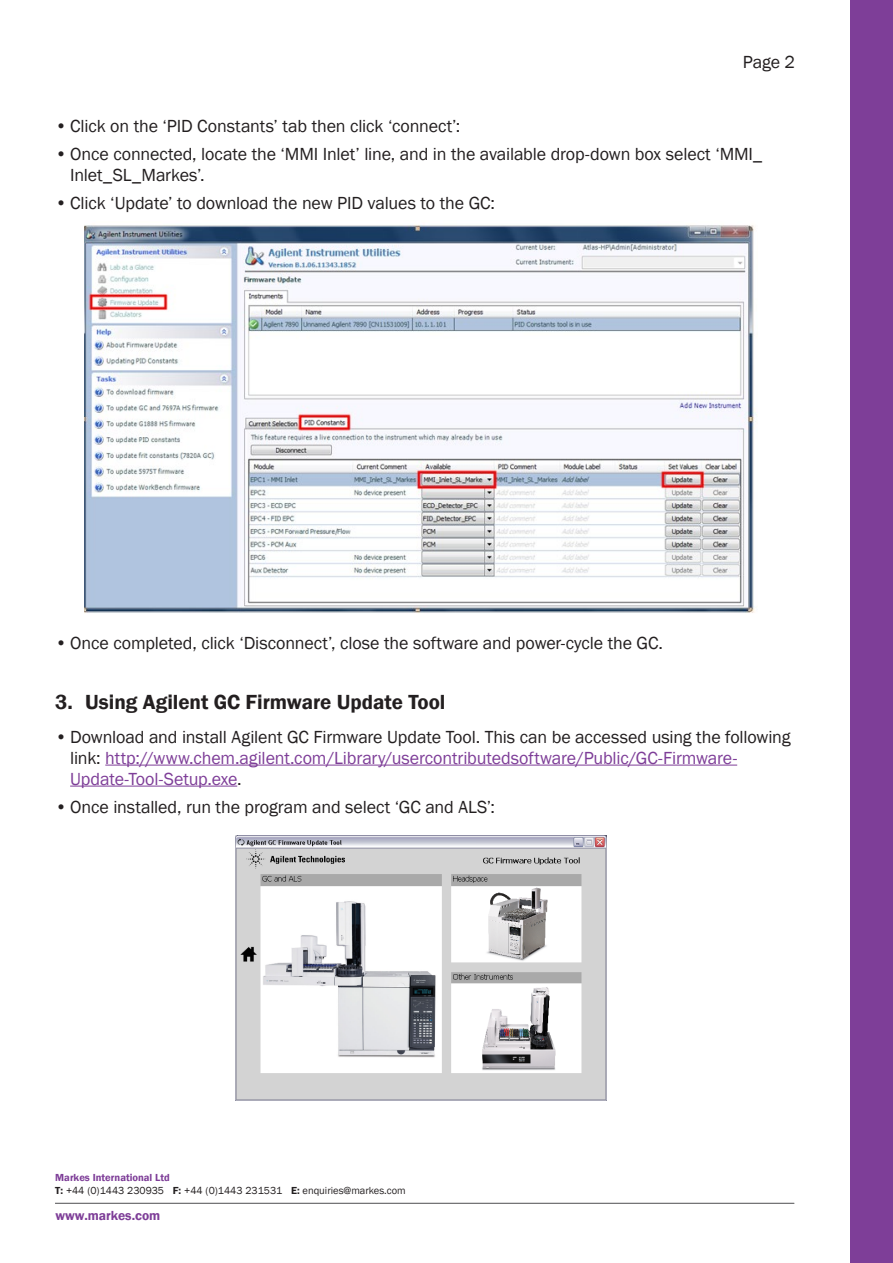
<style>
.page{position:relative;width:893px;height:1263px;background:#fff}
.page>*{position:absolute;margin:0;border:0;box-sizing:border-box;transform-origin:0 0}
.t1{font:600 21px "Franklin Gothic";color:#231f20}
.t2{font:18px/21px "Franklin Gothic";letter-spacing:-.01em;color:#231f20}
.t3{font:18px/21px "Franklin Gothic";letter-spacing:-.01em;color:#7e3e98}
.t4{font:600 13.5px "Franklin Gothic";color:#7e3e98}
.t5{font:10.5px/13.6px "Franklin Gothic";color:#231f20}
.s1{color:#231f20}
.s2{font-weight:600;color:#7e3e98}
.s3{font-weight:600}
</style>
<div class="page">
<div style="left:850px;top:0;width:43px;height:1263px;background:#7e3e98"></div>
<svg style="left:55px;top:1202px;width:740px;height:2px"></svg>
<hr style="left:55px;top:1203px;width:739px;height:1px;background:#57585a">
<hr style="left:105px;top:765px;width:632px;height:1px;background:#7e3e98">
<hr style="left:70px;top:786px;width:167px;height:1px;background:#7e3e98">
<img style="left:85px;top:225px;width:671px;height:388px">
<img style="left:236px;top:836px;width:371px;height:265px">
<p class="t2" style="left:743px;top:52px;width:54px">Page 2</p>
<p class="t2" style="left:55px;top:116px;width:407px">• Click on the ‘PID Constants’ tab then click ‘connect’:</p>
<p class="t2" style="left:70px;top:144px;width:694px;text-indent:-15px">• Once connected, locate the ‘MMI Inlet’ line, and in the available drop-down box select ‘MMI_<br>Inlet_SL_Markes’.</p>
<p class="t2" style="left:55px;top:193px;width:441px">• Click ‘Update’ to download the new PID values to the GC:</p>
<p class="t2" style="left:55px;top:633px;width:609px">• Once completed, click ‘Disconnect’, close the software and power-cycle the GC.</p>
<p class="t1" style="left:55px;top:689px;width:392px">3. Using Agilent GC Firmware Update Tool</p>
<p class="t3" style="left:70px;top:727px;width:722px;text-indent:-15px"><span class="s1">• Download and install Agilent GC Firmware Update Tool. This can be accessed using the following link:</span> http://www.chem.agilent.com/Library/usercontributedsoftware/Public/GC-Firmware-<br>Update-Tool-Setup.exe<span class="s1">.</span></p>
<p class="t2" style="left:55px;top:797px;width:441px">• Once installed, run the program and select ‘GC and ALS’:</p>
<p class="t5" style="left:55px;top:1170px;width:352px"><span class="s2">Markes International Ltd<br></span><span class="s3">T:</span> +44 (0)1443 230935 <span class="s3">F:</span> +44 (0)1443 231531 <span class="s3">E:</span> enquiries@markes.com</p>
<p class="t4" style="left:56px;top:1207px;width:106px">www.markes.com</p>
</div>
